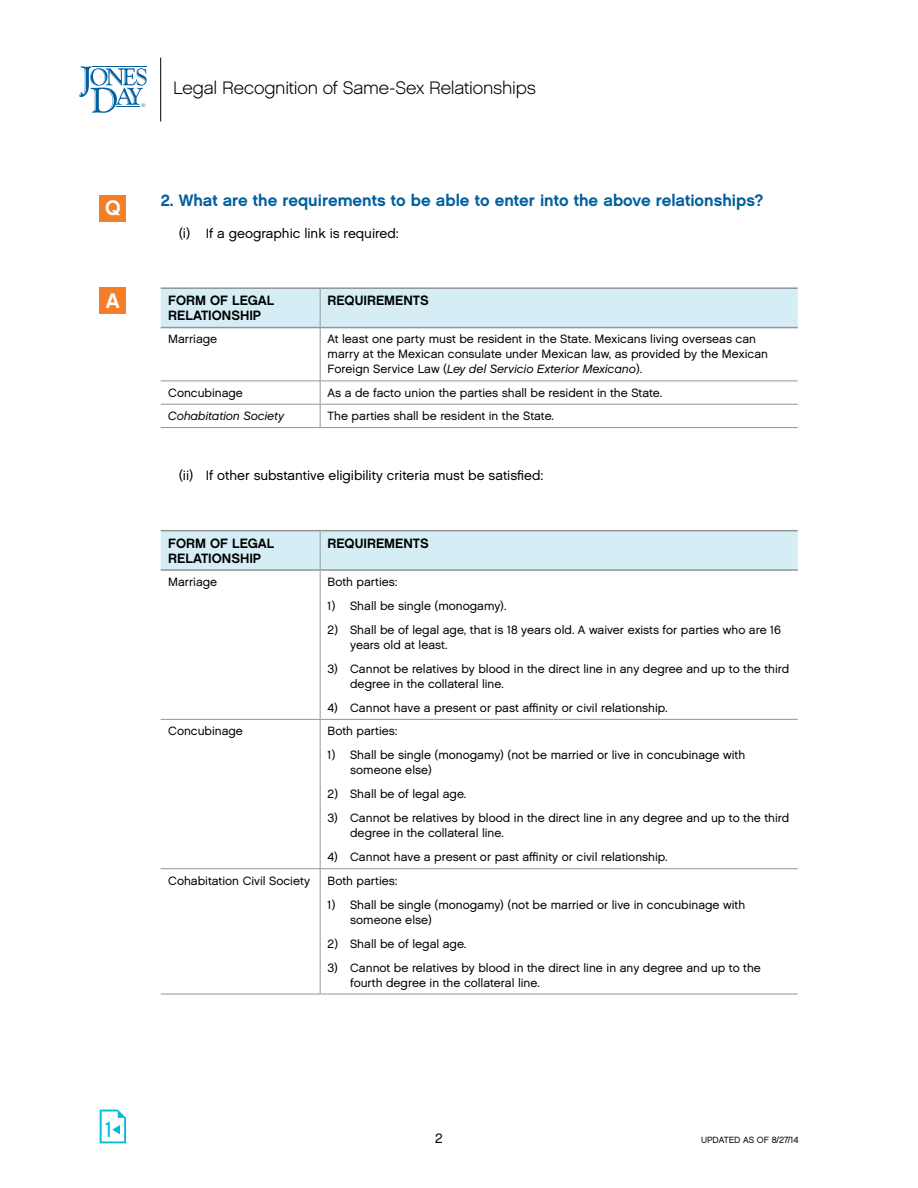
<style>
.page{position:relative;width:918px;height:1188px;background:#fff}
.page>*{position:absolute;margin:0;border:0;box-sizing:border-box;transform-origin:0 0}
.t1{font:21.75px "Chalet London Nineteen Sixty";color:#00bcda}
.t2{font:21px "Chalet New York Nineteen Sixty";color:#fff}
.t3{font:18px "Chalet English Channel";letter-spacing:-.01em;color:#000}
.t4{font:16.5px "Chalet New York Nineteen Sixty";color:#005f9e}
.t5{font:13.5px "Chalet London Nineteen Sixty";color:#000}
.TBL_HEAD_B{font:13.5px/15px "Chalet New York Nineteen Sixty";color:#000}
.TBL_BC{font:12px/15px "Chalet London Nineteen Sixty";color:#000}
.TBL_BC-2{font:12px "Chalet Oblique London";color:#000}
.t6{font:9px "Chalet London Nineteen Sixty";color:#000}
.s1{font-family:"Chalet Oblique London"}
</style>
<div class="page">
<div style="left:161px;top:289px;width:637px;height:38px;background:#d5eef5"></div>
<hr style="left:161px;top:381px;width:159px;height:1px;background:#939598">
<hr style="left:320px;top:381px;width:478px;height:1px;background:#939598">
<hr style="left:161px;top:404px;width:159px;height:1px;background:#939598">
<hr style="left:320px;top:404px;width:478px;height:1px;background:#939598">
<hr style="left:161px;top:427px;width:159px;height:1px;background:#939598">
<hr style="left:320px;top:328px;width:1px;height:53px;background:#939598">
<svg style="left:320px;top:381px;width:1px;height:46px"></svg>
<hr style="left:320px;top:427px;width:478px;height:1px;background:#939598">
<hr style="left:320px;top:287px;width:478px;height:2px;background:#939598">
<hr style="left:320px;top:327px;width:478px;height:1px;background:#939598">
<hr style="left:161px;top:287px;width:159px;height:2px;background:#939598">
<hr style="left:161px;top:327px;width:159px;height:1px;background:#939598">
<hr style="left:320px;top:289px;width:1px;height:38px;background:#939598">
<div style="left:161px;top:531px;width:637px;height:38px;background:#d5eef5"></div>
<hr style="left:161px;top:719px;width:159px;height:1px;background:#939598">
<hr style="left:320px;top:719px;width:478px;height:1px;background:#939598">
<hr style="left:161px;top:868px;width:159px;height:1px;background:#939598">
<hr style="left:320px;top:868px;width:478px;height:1px;background:#939598">
<hr style="left:161px;top:994px;width:159px;height:1px;background:#939598">
<hr style="left:320px;top:571px;width:1px;height:148px;background:#939598">
<hr style="left:320px;top:720px;width:1px;height:148px;background:#939598">
<hr style="left:320px;top:869px;width:1px;height:125px;background:#939598">
<hr style="left:320px;top:994px;width:478px;height:1px;background:#939598">
<hr style="left:161px;top:530px;width:159px;height:1px;background:#939598">
<hr style="left:161px;top:569px;width:159px;height:2px;background:#939598">
<hr style="left:320px;top:530px;width:478px;height:1px;background:#939598">
<hr style="left:320px;top:569px;width:478px;height:2px;background:#939598">
<hr style="left:320px;top:531px;width:1px;height:38px;background:#939598">
<div style="left:100px;top:195px;width:26px;height:26px;background:#f57e29"></div>
<div style="left:100px;top:287px;width:26px;height:27px;background:#f57e29"></div>
<svg style="left:100px;top:1110px;width:26px;height:33px"></svg>
<hr style="left:160px;top:58px;width:1px;height:63px;background:#000">
<svg style="left:79px;top:66px;width:68px;height:47px"></svg>
<p class="t2" style="left:105px;top:195px;width:17px">Q</p>
<p class="t2" style="left:106px;top:288px;width:16px">A</p>
<p class="t3" style="left:173px;top:77px;width:364px">Legal Recognition of Same-Sex Relationships</p>
<p class="t4" style="left:161px;top:191px;width:604px">2. What are the requirements to be able to enter into the above relationships?</p>
<p class="t5" style="left:179px;top:225px;width:222px">(i) If a geographic link is required:</p>
<p class="TBL_HEAD_B" style="left:168px;top:293px;width:108px">FORM OF LEGAL<br>RELATIONSHIP</p>
<p class="TBL_HEAD_B" style="left:328px;top:293px;width:103px">REQUIREMENTS</p>
<p class="TBL_BC" style="left:168px;top:332px;width:51px">Marriage</p>
<p class="TBL_BC" style="left:328px;top:332px;width:442px">At least one party must be resident in the State. Mexicans living overseas can marry at the Mexican consulate under Mexican law, as provided by the Mexican<br>Foreign Service Law (<span class="s1">Ley del Servicio Exterior Mexicano</span>).</p>
<p class="TBL_BC" style="left:168px;top:385px;width:76px">Concubinage</p>
<p class="TBL_BC" style="left:328px;top:385px;width:336px">As a de facto union the parties shall be resident in the State.</p>
<p class="TBL_BC-2" style="left:168px;top:409px;width:118px">Cohabitation Society</p>
<p class="TBL_BC" style="left:328px;top:408px;width:228px">The parties shall be resident in the State.</p>
<p class="t5" style="left:179px;top:467px;width:366px">(ii) If other substantive eligibility criteria must be satisfied:</p>
<p class="TBL_HEAD_B" style="left:168px;top:535px;width:108px">FORM OF LEGAL<br>RELATIONSHIP</p>
<p class="TBL_HEAD_B" style="left:328px;top:535px;width:103px">REQUIREMENTS</p>
<p class="TBL_BC" style="left:168px;top:574px;width:51px">Marriage</p>
<p class="TBL_BC" style="left:328px;top:574px;width:71px">Both parties:</p>
<p class="TBL_BC" style="left:328px;top:598px;width:180px">1) Shall be single (monogamy).</p>
<p class="TBL_BC" style="left:350px;top:622px;width:433px;text-indent:-22px">2) Shall be of legal age, that is 18 years old. A waiver exists for parties who are 16 years old at least.</p>
<p class="TBL_BC" style="left:350px;top:661px;width:441px;text-indent:-22px">3) Cannot be relatives by blood in the direct line in any degree and up to the third degree in the collateral line.</p>
<p class="TBL_BC" style="left:328px;top:700px;width:341px">4) Cannot have a present or past affinity or civil relationship.</p>
<p class="TBL_BC" style="left:168px;top:723px;width:76px">Concubinage</p>
<p class="TBL_BC" style="left:328px;top:723px;width:71px">Both parties:</p>
<p class="TBL_BC" style="left:350px;top:747px;width:397px;text-indent:-22px">1) Shall be single (monogamy) (not be married or live in concubinage with someone else)</p>
<p class="TBL_BC" style="left:328px;top:786px;width:140px">2) Shall be of legal age.</p>
<p class="TBL_BC" style="left:350px;top:810px;width:441px;text-indent:-22px">3) Cannot be relatives by blood in the direct line in any degree and up to the third degree in the collateral line.</p>
<p class="TBL_BC" style="left:328px;top:849px;width:341px">4) Cannot have a present or past affinity or civil relationship.</p>
<p class="TBL_BC" style="left:168px;top:873px;width:143px">Cohabitation Civil Society</p>
<p class="TBL_BC" style="left:328px;top:873px;width:71px">Both parties:</p>
<p class="TBL_BC" style="left:350px;top:897px;width:397px;text-indent:-22px">1) Shall be single (monogamy) (not be married or live in concubinage with someone else)</p>
<p class="TBL_BC" style="left:328px;top:936px;width:140px">2) Shall be of legal age.</p>
<p class="TBL_BC" style="left:350px;top:960px;width:412px;text-indent:-22px">3) Cannot be relatives by blood in the direct line in any degree and up to the fourth degree in the collateral line.</p>
<p class="t1" style="left:105px;top:1116px;width:9px">1</p>
<p class="t5" style="left:435px;top:1130px;width:9px">2</p>
<p class="t6" style="left:701px;top:1135px;width:99px">UPDATED AS OF 8/27/14</p>
</div>
